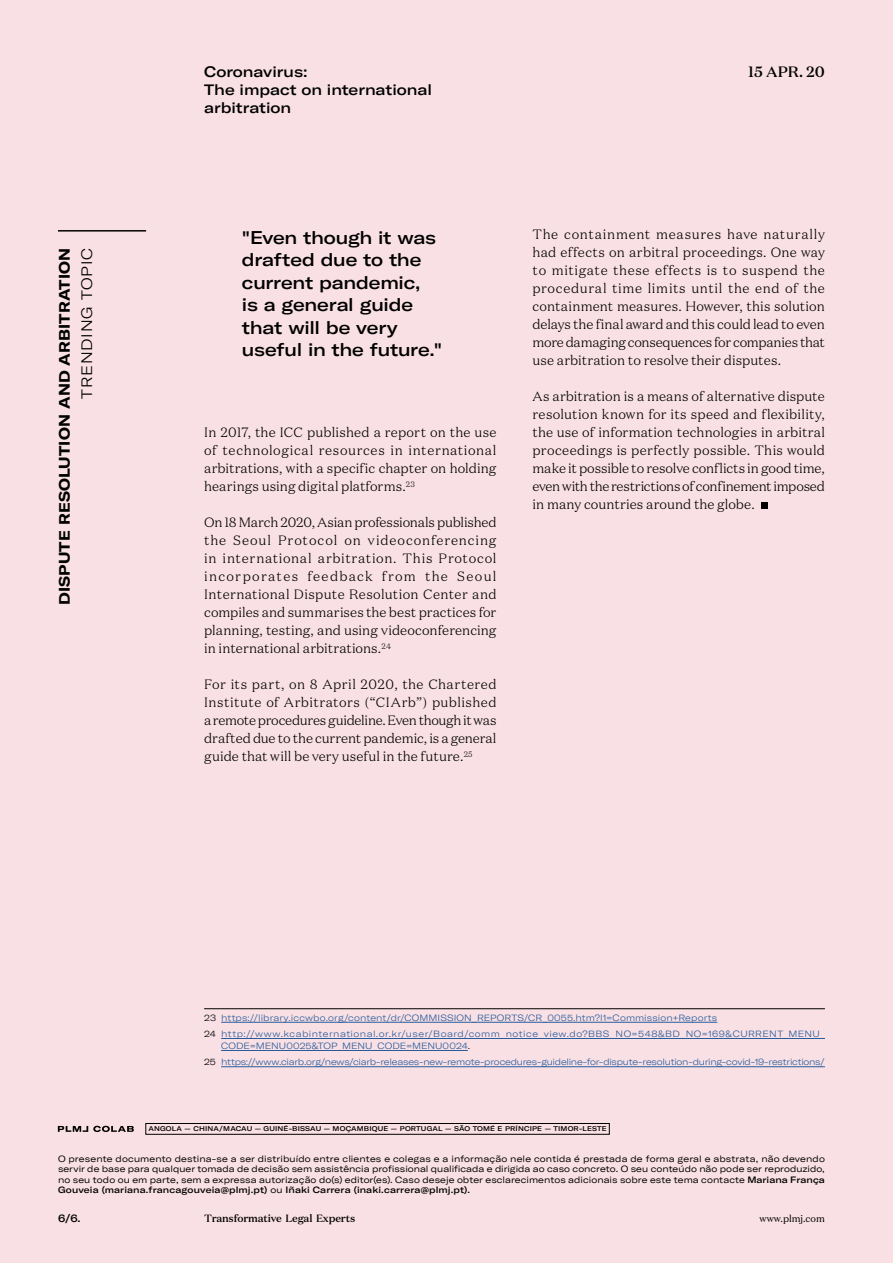
<style>
.page{position:relative;width:893px;height:1263px;background:#f9e0e4}
.page>*{position:absolute;margin:0;border:0;box-sizing:border-box;transform-origin:0 0}
.t1{font:500 expanded 18px/22.5px "GT America";letter-spacing:-.015em;color:#000}
.t2{font:500 expanded 15px/18px "GT America";color:#000}
.t3{font:700 expanded 15px "GT America";letter-spacing:.01em;color:#000}
.t4{font:300 expanded 15px "GT America";letter-spacing:.05em;color:#000}
.t5{font:500 15px "Domaine Text";color:#000}
.t6{font:300 13.5px/18px "Domaine Text";color:#000;text-align:justify}
.t7{font:500 10.5px "Domaine Text";letter-spacing:-.02em;color:#000}
.t8{font:500 expanded 10.5px "GT America";color:#000}
.t9{font:9.75px "Domaine Text";color:#000}
.t10{font:expanded 9px/10.5px "GT America";letter-spacing:.005em;color:#000;text-align:justify}
.t11{font:300 expanded 9px/16.2px "GT America";letter-spacing:.03em;color:#275b9b}
.t12{font:300 expanded 9px/16.2px "GT America";letter-spacing:-.025em;color:#275b9b}
.t13{font:500 expanded 6.75px "GT America";letter-spacing:.025em;color:#000}
.s1{color:#000}
.s2{font-weight:500}
</style>
<div class="page">
<svg style="left:58px;top:1126px;width:76px;height:6px"></svg>
<div style="left:145px;top:1123px;width:465px;height:12px;border:1px solid #000"></div>
<hr style="left:204px;top:1008px;width:621px;height:1px;background:#000">
<hr style="left:221px;top:1022px;width:496px;height:1px;background:#275b9b">
<hr style="left:221px;top:1038px;width:604px;height:1px;background:#275b9b">
<hr style="left:221px;top:1050px;width:247px;height:1px;background:#275b9b">
<hr style="left:221px;top:1066px;width:604px;height:1px;background:#275b9b">
<div style="left:761px;top:502px;width:7px;height:7px;background:#000"></div>
<hr style="left:58px;top:230px;width:88px;height:2px;background:#000">
<p class="t3" style="left:55px;top:605px;width:359px;rotate:-90deg">DISPUTE RESOLUTION AND ARBITRATION</p>
<p class="t4" style="left:78px;top:399px;width:152px;rotate:-90deg">TRENDING TOPIC</p>
<p class="t2" style="left:204px;top:63px;width:105px">Coronavirus:</p>
<p class="t5" style="left:748px;top:62px;width:78px">15 APR. 20</p>
<p class="t2" style="left:204px;top:81px;width:230px">The impact on international arbitration</p>
<h1 class="t1" style="left:242px;top:226px;width:202px">"Even though it was drafted due to the current pandemic,<br>is a general guide that will be very useful in the future."</h1>
<p class="t6" style="left:204px;top:423px;width:294px">In 2017, the ICC published a report on the use of technological resources in international arbitrations, with a specific chapter on holding hearings using digital platforms.<sup>23</sup></p>
<p class="t6" style="left:204px;top:513px;width:294px">On 18 March 2020, Asian professionals published the Seoul Protocol on videoconferencing in international arbitration. This Protocol incorporates feedback from the Seoul International Dispute Resolution Center and compiles and summarises the best practices for planning, testing, and using videoconferencing in international arbitrations.<sup>24</sup></p>
<p class="t6" style="left:204px;top:675px;width:294px">For its part, on 8 April 2020, the Chartered Institute of Arbitrators (“CIArb”) published a remote procedures guideline. Even though it was drafted due to the current pandemic, is a general guide that will be very useful in the future.<sup>25</sup></p>
<p class="t6" style="left:532px;top:225px;width:294px">The containment measures have naturally had effects on arbitral proceedings. One way to mitigate these effects is to suspend the procedural time limits until the end of the containment measures. However, this solution delays the final award and this could lead to even more damaging consequences for companies that use arbitration to resolve their disputes.</p>
<p class="t6" style="left:532px;top:387px;width:294px">As arbitration is a means of alternative dispute resolution known for its speed and flexibility, the use of information technologies in arbitral proceedings is perfectly possible. This would make it possible to resolve conflicts in good time, even with the restrictions of confinement imposed in many countries around the globe.</p>
<p class="t11" style="left:204px;top:1009px;width:622px"><span class="s1">23</span> https://library.iccwbo.org/content/dr/COMMISSION_REPORTS/CR_0055.htm?l1=Commission+Reports<br><span class="s1">24</span> http://www.kcabinternational.or.kr/user/Board/comm_notice_view.do?BBS_NO=548&amp;BD_NO=169&amp;CURRENT_MENU_</p>
<p class="t12" style="left:204px;top:1038px;width:622px;text-indent:17px">CODE=MENU0025&amp;TOP_MENU_CODE=MENU0024<span class="s1">.<br>25</span> https://www.ciarb.org/news/ciarb-releases-new-remote-procedures-guideline-for-dispute-resolution-during-covid-19-restrictions/</p>
<p class="t13" style="left:148px;top:1125px;width:460px">ANGOLA — CHINA/MACAU — GUINÉ-BISSAU — MOÇAMBIQUE — PORTUGAL — SÃO TOMÉ E PRÍNCIPE — TIMOR-LESTE</p>
<p class="t10" style="left:58px;top:1153px;width:768px">O presente documento destina-se a ser distribuído entre clientes e colegas e a informação nele contida é prestada de forma geral e abstrata, não devendo servir de base para qualquer tomada de decisão sem assistência profissional qualificada e dirigida ao caso concreto. O seu conteúdo não pode ser reproduzido, no seu todo ou em parte, sem a expressa autorização do(s) editor(es). Caso deseje obter esclarecimentos adicionais sobre este tema contacte <span class="s2">Mariana França Gouveia (mariana.francagouveia@plmj.pt)</span> ou <span class="s2">Iñaki Carrera (inaki.carrera@plmj.pt).</span></p>
<p class="t8" style="left:58px;top:1211px;width:24px">6/6.</p>
<p class="t7" style="left:204px;top:1211px;width:153px">Transformative Legal Experts</p>
<p class="t9" style="left:760px;top:1212px;width:67px">www.plmj.com</p>
</div>
